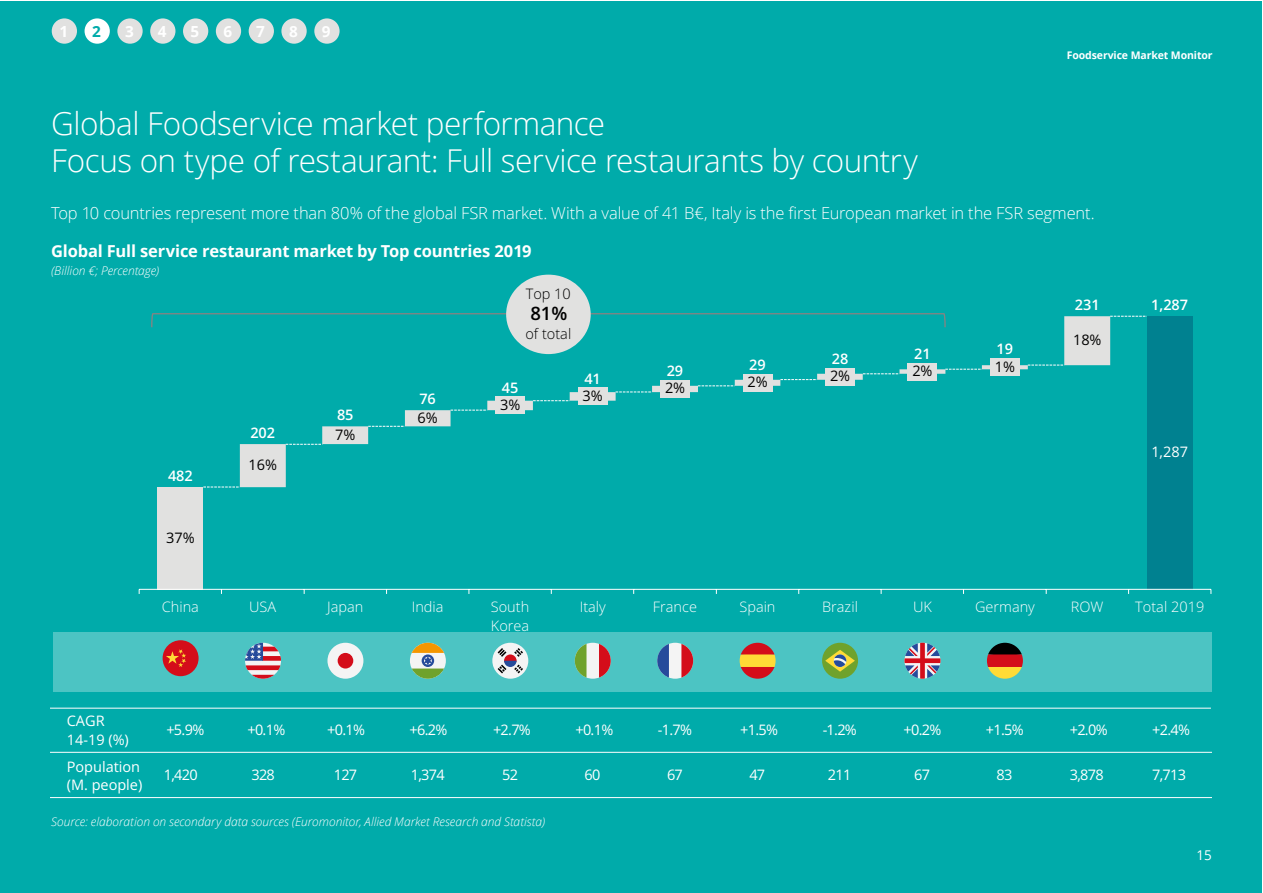
<style>
.page{position:relative;width:1263px;height:893px;background:#fff}
.page>*{position:absolute;margin:0;border:0;box-sizing:border-box;transform-origin:0 0}
.t1{font:300 31.5px/37.8px "Open Sans";letter-spacing:-.015em;color:#fff}
.t2{font:600 18.45px "Open Sans";color:#000}
.t3{font:300 16.5px "Open Sans";letter-spacing:-.01em;color:#fff}
.t4{font:700 16.5px "Open Sans";letter-spacing:-.01em;color:#fff}
.t5{font:700 15.3px "Open Sans";color:#fff}
.t6{font:700 15.3px "Open Sans";color:#00abaa}
.t7{font:14.55px/18.3px "Open Sans";letter-spacing:-.005em;color:#fff}
.t8{font:300 14.55px/18.8px "Open Sans";color:#fff}
.t9{font:600 14.55px "Open Sans";color:#fff}
.t10{font:14.55px "Open Sans";color:#000}
.t11{font:300 14.55px "Open Sans";color:#000}
.t12{font:13.5px "Open Sans";color:#fff}
.t13{font:italic 300 12px "Open Sans";color:#fff}
.t14{font:700 10.5px "Open Sans";letter-spacing:-.01em;color:#fff}
</style>
<div class="page">
<div style="left:1px;top:1px;width:1261px;height:891px;background:#00abaa"></div>
<div style="left:52px;top:18px;width:25px;height:26px;background:#e1e1e0;border-radius:50%"></div>
<div style="left:85px;top:18px;width:25px;height:26px;background:#fff;border-radius:50%"></div>
<div style="left:117px;top:18px;width:26px;height:26px;background:#e1e1e0;border-radius:50%"></div>
<div style="left:150px;top:18px;width:25px;height:26px;background:#e1e1e0;border-radius:50%"></div>
<div style="left:183px;top:18px;width:25px;height:26px;background:#e1e1e0;border-radius:50%"></div>
<div style="left:216px;top:18px;width:25px;height:26px;background:#e1e1e0;border-radius:50%"></div>
<div style="left:249px;top:18px;width:25px;height:26px;background:#e1e1e0;border-radius:50%"></div>
<div style="left:281px;top:18px;width:26px;height:26px;background:#e1e1e0;border-radius:50%"></div>
<div style="left:314px;top:18px;width:26px;height:26px;background:#e1e1e0;border-radius:50%"></div>
<div style="left:53px;top:632px;width:1158px;height:60px;background:#4cc4c3"></div>
<svg style="left:203px;top:487px;width:37px;height:1px"></svg>
<svg style="left:1110px;top:316px;width:37px;height:1px"></svg>
<div style="left:157px;top:487px;width:46px;height:102px;background:#e1e1e0"></div>
<div style="left:1147px;top:316px;width:45px;height:273px;background:#008190"></div>
<svg style="left:240px;top:316px;width:870px;height:171px"></svg>
<hr style="left:139px;top:589px;width:1072px;height:1px;background:#fff">
<div style="left:495px;top:397px;width:30px;height:17px;background:#e1e1e0"></div>
<div style="left:578px;top:387px;width:30px;height:18px;background:#e1e1e0"></div>
<div style="left:743px;top:374px;width:29px;height:17px;background:#e1e1e0"></div>
<div style="left:825px;top:368px;width:30px;height:17px;background:#e1e1e0"></div>
<div style="left:907px;top:363px;width:30px;height:17px;background:#e1e1e0"></div>
<div style="left:990px;top:358px;width:30px;height:18px;background:#e1e1e0"></div>
<div style="left:660px;top:380px;width:30px;height:18px;background:#e1e1e0"></div>
<svg style="left:151px;top:313px;width:795px;height:16px"></svg>
<div style="left:506px;top:275px;width:85px;height:79px;background:#e1e1e0;border-radius:50%"></div>
<hr style="left:50px;top:708px;width:1161px;height:1px;background:#fff">
<hr style="left:50px;top:752px;width:1162px;height:1px;background:#fff">
<hr style="left:50px;top:797px;width:1162px;height:1px;background:#fff">
<div style="left:163px;top:640px;width:36px;height:36px;background:#d40d1a;border-radius:50%"></div>
<svg style="left:166px;top:649px;width:20px;height:18px"></svg>
<div style="left:822px;top:643px;width:36px;height:36px;background:#6fa22c;border-radius:50%"></div>
<svg style="left:825px;top:650px;width:30px;height:22px"></svg>
<div style="left:657px;top:643px;width:36px;height:36px;background:#f4f4f4;border-radius:50%"></div>
<svg style="left:681px;top:644px;width:12px;height:34px"></svg>
<svg style="left:657px;top:644px;width:12px;height:34px"></svg>
<svg style="left:987px;top:643px;width:36px;height:36px"></svg>
<svg style="left:410px;top:643px;width:36px;height:36px"></svg>
<svg style="left:412px;top:643px;width:32px;height:36px"></svg>
<div style="left:575px;top:643px;width:36px;height:36px;background:#f4f4f4;border-radius:50%"></div>
<svg style="left:599px;top:644px;width:12px;height:34px"></svg>
<svg style="left:575px;top:644px;width:11px;height:34px"></svg>
<div style="left:327px;top:643px;width:36px;height:36px;background:#f4f4f4;border-radius:50%"></div>
<div style="left:338px;top:653px;width:15px;height:15px;background:#d40d1a;border-radius:50%"></div>
<svg style="left:740px;top:643px;width:36px;height:36px"></svg>
<svg style="left:904px;top:643px;width:36px;height:36px"></svg>
<svg style="left:245px;top:643px;width:36px;height:36px"></svg>
<div style="left:492px;top:643px;width:36px;height:36px;background:#f4f4f4;border-radius:50%"></div>
<svg style="left:498px;top:648px;width:25px;height:25px"></svg>
<p class="t5" style="left:59px;top:20px;width:10px">1</p>
<p class="t6" style="left:92px;top:20px;width:10px">2</p>
<p class="t5" style="left:125px;top:20px;width:10px">3</p>
<p class="t5" style="left:158px;top:20px;width:10px">4</p>
<p class="t5" style="left:191px;top:20px;width:10px">5</p>
<p class="t5" style="left:223px;top:20px;width:10px">6</p>
<p class="t5" style="left:256px;top:20px;width:10px">7</p>
<p class="t5" style="left:289px;top:20px;width:10px">8</p>
<p class="t5" style="left:322px;top:20px;width:10px">9</p>
<p class="t14" style="left:1067px;top:48px;width:147px">Foodservice Market Monitor</p>
<h1 class="t1" style="left:51px;top:103px;width:868px">Global Foodservice market performance<br>Focus on type of restaurant: Full service restaurants by country</h1>
<p class="t3" style="left:51px;top:202px;width:1045px">Top 10 countries represent more than 80% of the global FSR market. With a value of 41 B€, Italy is the first European market in the FSR segment.</p>
<p class="t4" style="left:51px;top:239px;width:482px">Global Full service restaurant market by Top countries 2019</p>
<p class="t13" style="left:51px;top:263px;width:110px">(Billion €; Percentage)</p>
<p class="t11" style="left:526px;top:284px;width:46px">Top 10</p>
<p class="t2" style="left:530px;top:301px;width:39px">81%</p>
<p class="t11" style="left:525px;top:323px;width:47px">of total</p>
<p class="t9" style="left:168px;top:465px;width:26px">482</p>
<p class="t9" style="left:250px;top:422px;width:26px">202</p>
<p class="t10" style="left:249px;top:455px;width:30px">16%</p>
<p class="t9" style="left:337px;top:404px;width:18px">85</p>
<p class="t10" style="left:335px;top:424px;width:22px">7%</p>
<p class="t9" style="left:419px;top:388px;width:18px">76</p>
<p class="t10" style="left:418px;top:407px;width:22px">6%</p>
<p class="t9" style="left:502px;top:377px;width:18px">45</p>
<p class="t10" style="left:500px;top:395px;width:22px">3%</p>
<p class="t9" style="left:584px;top:368px;width:18px">41</p>
<p class="t10" style="left:583px;top:385px;width:22px">3%</p>
<p class="t10" style="left:166px;top:527px;width:30px">37%</p>
<p class="t9" style="left:667px;top:361px;width:18px">29</p>
<p class="t10" style="left:665px;top:378px;width:22px">2%</p>
<p class="t9" style="left:749px;top:355px;width:18px">29</p>
<p class="t10" style="left:747px;top:372px;width:22px">2%</p>
<p class="t9" style="left:914px;top:344px;width:18px">21</p>
<p class="t9" style="left:996px;top:339px;width:18px">19</p>
<p class="t9" style="left:832px;top:349px;width:18px">28</p>
<p class="t10" style="left:995px;top:356px;width:22px">1%</p>
<p class="t10" style="left:830px;top:366px;width:22px">2%</p>
<p class="t10" style="left:912px;top:361px;width:22px">2%</p>
<p class="t9" style="left:1075px;top:294px;width:26px">231</p>
<p class="t10" style="left:1073px;top:330px;width:30px">18%</p>
<p class="t9" style="left:1151px;top:294px;width:39px">1,287</p>
<p class="t7" style="left:1151px;top:442px;width:38px">1,287</p>
<p class="t8" style="left:162px;top:597px;width:39px">China</p>
<p class="t8" style="left:249px;top:597px;width:29px">USA</p>
<p class="t8" style="left:327px;top:597px;width:38px">Japan</p>
<p class="t8" style="left:412px;top:597px;width:33px">India</p>
<p class="t8" style="left:1071px;top:597px;width:34px">ROW</p>
<p class="t8" style="left:1135px;top:597px;width:70px">Total 2019</p>
<p class="t8" style="left:822px;top:597px;width:37px">Brazil</p>
<p class="t8" style="left:491px;top:597px;width:40px">South<br>Korea</p>
<p class="t8" style="left:580px;top:597px;width:28px">Italy</p>
<p class="t8" style="left:653px;top:597px;width:46px">France</p>
<p class="t8" style="left:739px;top:597px;width:38px">Spain</p>
<p class="t8" style="left:975px;top:597px;width:61px">Germany</p>
<p class="t8" style="left:913px;top:597px;width:20px">UK</p>
<p class="t7" style="left:67px;top:712px;width:64px">CAGR<br>14-19 (%)</p>
<p class="t7" style="left:166px;top:720px;width:39px">+5.9%</p>
<p class="t7" style="left:247px;top:720px;width:39px">+0.1%</p>
<p class="t7" style="left:327px;top:720px;width:39px">+0.1%</p>
<p class="t7" style="left:409px;top:720px;width:39px">+6.2%</p>
<p class="t7" style="left:493px;top:720px;width:39px">+2.7%</p>
<p class="t7" style="left:575px;top:720px;width:39px">+0.1%</p>
<p class="t7" style="left:658px;top:720px;width:36px">-1.7%</p>
<p class="t7" style="left:740px;top:720px;width:39px">+1.5%</p>
<p class="t7" style="left:823px;top:720px;width:36px">-1.2%</p>
<p class="t7" style="left:903px;top:720px;width:39px">+0.2%</p>
<p class="t7" style="left:986px;top:720px;width:39px">+1.5%</p>
<p class="t7" style="left:1070px;top:720px;width:39px">+2.0%</p>
<p class="t7" style="left:1152px;top:720px;width:39px">+2.4%</p>
<p class="t7" style="left:67px;top:757px;width:77px">Population (M. people)</p>
<p class="t7" style="left:164px;top:765px;width:35px">1,420</p>
<p class="t7" style="left:251px;top:765px;width:25px">328</p>
<p class="t7" style="left:334px;top:765px;width:25px">127</p>
<p class="t7" style="left:411px;top:765px;width:35px">1,374</p>
<p class="t7" style="left:502px;top:765px;width:17px">52</p>
<p class="t7" style="left:585px;top:765px;width:17px">60</p>
<p class="t7" style="left:667px;top:765px;width:17px">67</p>
<p class="t7" style="left:749px;top:765px;width:17px">47</p>
<p class="t7" style="left:828px;top:765px;width:25px">211</p>
<p class="t7" style="left:914px;top:765px;width:17px">67</p>
<p class="t7" style="left:996px;top:765px;width:17px">83</p>
<p class="t7" style="left:1070px;top:765px;width:35px">3,878</p>
<p class="t7" style="left:1152px;top:765px;width:35px">7,713</p>
<p class="t13" style="left:51px;top:813px;width:496px">Source: elaboration on secondary data sources (Euromonitor, Allied Market Research and Statista)</p>
<p class="t12" style="left:1197px;top:846px;width:17px">15</p>
</div>
